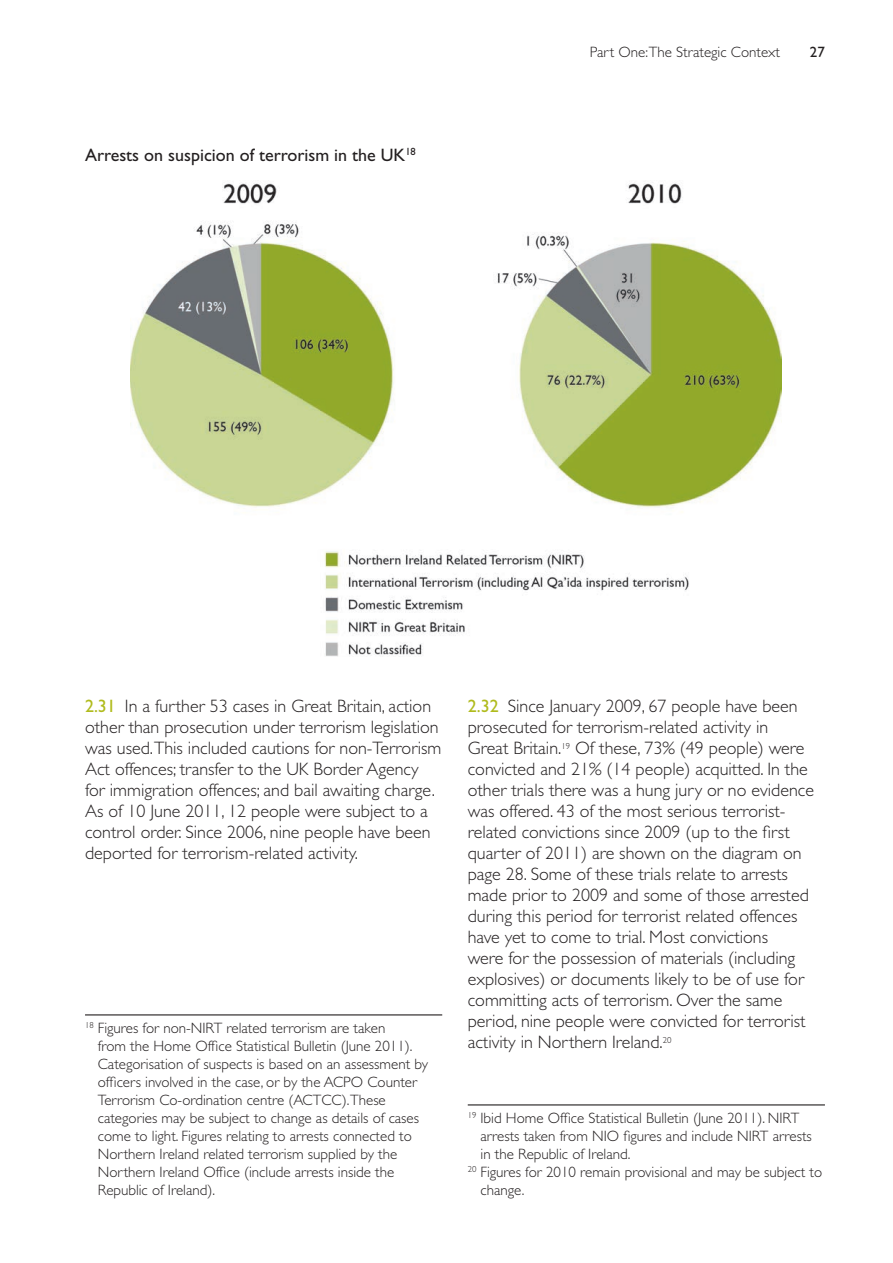
<style>
.page{position:relative;width:893px;height:1263px;background:#fff}
.page>*{position:absolute;margin:0;border:0;box-sizing:border-box;transform-origin:0 0}
.t1{font:300 18px/21px "Gill Sans Std";color:#231f20}
.t2{font:18px "Gill Sans Std";color:#231f20}
.t3{font:300 15px/18px "Gill Sans Std";color:#231f20}
.t4{font:15px "Gill Sans Std";color:#231f20}
.s1{font-weight:400;color:#b0bb1d}
</style>
<div class="page">
<hr style="left:85px;top:1014px;width:357px;height:1px;background:#231f20">
<hr style="left:468px;top:1104px;width:357px;height:1px;background:#231f20">
<img style="left:130px;top:182px;width:652px;height:474px">
<p class="t2" style="left:85px;top:145px;width:332px">Arrests on suspicion of terrorism in the UK<sup>18</sup></p>
<p class="t3" style="left:590px;top:43px;width:192px">Part One:The Strategic Context</p>
<p class="t4" style="left:810px;top:43px;width:16px">27</p>
<p class="t1" style="left:85px;top:695px;width:358px"><span class="s1">2.31</span> In a further 53 cases in Great Britain, action other than prosecution under terrorism legislation was used.This included cautions for non-Terrorism Act offences; transfer to the UK Border Agency for immigration offences; and bail awaiting charge.<br>As of 10 June 2011, 12 people were subject to a control order. Since 2006, nine people have been deported for terrorism-related activity. <sup>18</sup></p>
<p class="t3" style="left:98px;top:1019px;width:332px;text-indent:-13px"><sup>18</sup> Figures for non-NIRT related terrorism are taken<br>from the Home Office Statistical Bulletin (June 2011).<br>Categorisation of suspects is based on an assessment by officers involved in the case, or by the ACPO Counter Terrorism Co-ordination centre (ACTCC).These categories may be subject to change as details of cases come to light. Figures relating to arrests connected to Northern Ireland related terrorism supplied by the Northern Ireland Office (include arrests inside the Republic of Ireland).</p>
<p class="t1" style="left:468px;top:695px;width:348px"><span class="s1">2.32</span> Since January 2009, 67 people have been prosecuted for terrorism-related activity in<br>Great Britain.<sup>19</sup> Of these, 73% (49 people) were convicted and 21% (14 people) acquitted. In the other trials there was a hung jury or no evidence was offered. 43 of the most serious terrorist&shy;related convictions since 2009 (up to the first quarter of 2011) are shown on the diagram on page 28. Some of these trials relate to arrests made prior to 2009 and some of those arrested during this period for terrorist related offences have yet to come to trial. Most convictions<br>were for the possession of materials (including explosives) or documents likely to be of use for committing acts of terrorism. Over the same period, nine people were convicted for terrorist activity in Northern Ireland.<sup>20</sup></p>
<p class="t3" style="left:468px;top:1109px;width:333px"><sup>19</sup> Ibid Home Office Statistical Bulletin (June 2011). NIRT</p>
<p class="t3" style="left:480px;top:1127px;width:333px">arrests taken from NIO figures and include NIRT arrests</p>
<p class="t3" style="left:480px;top:1145px;width:151px">in the Republic of Ireland.</p>
<p class="t3" style="left:468px;top:1163px;width:356px"><sup>20</sup> Figures for 2010 remain provisional and may be subject to</p>
<p class="t3" style="left:480px;top:1181px;width:46px">change.</p>
</div>
